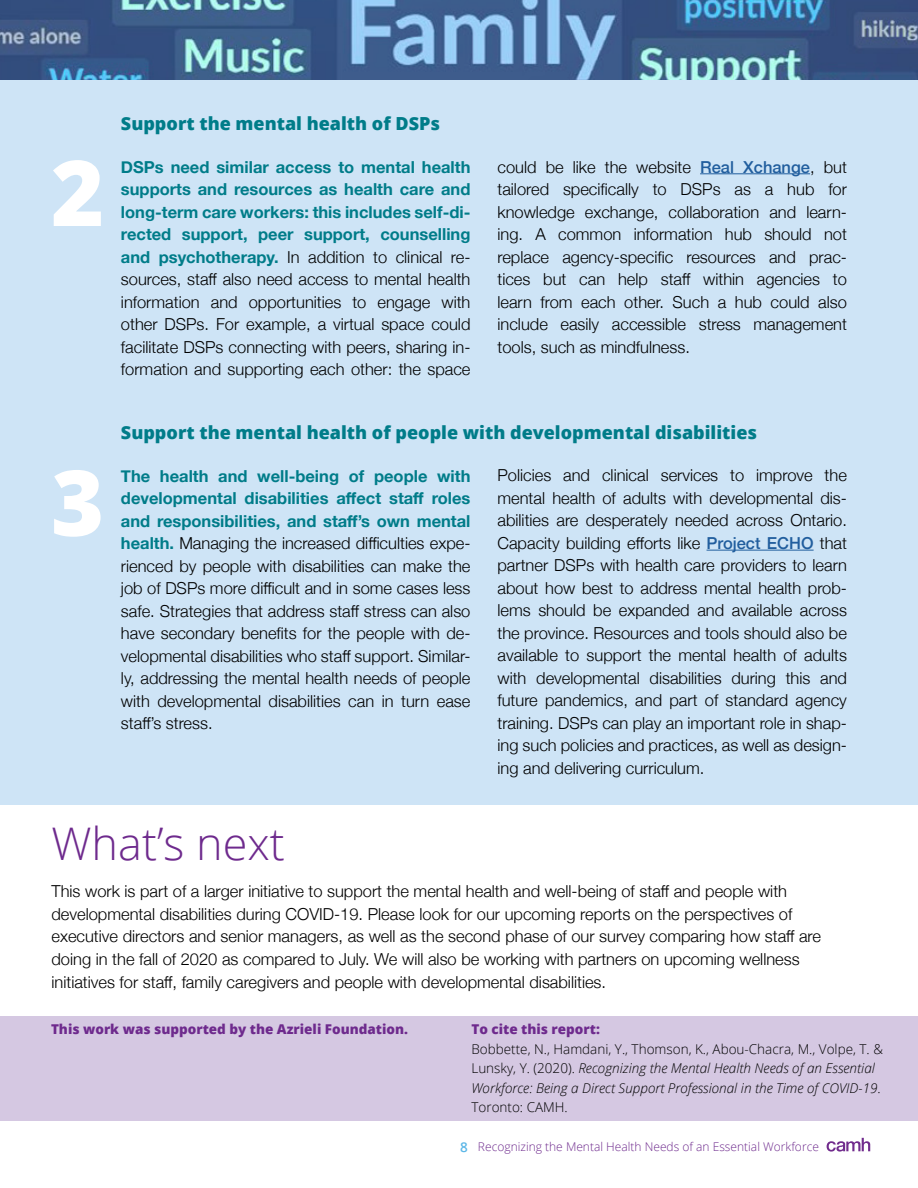
<style>
.page{position:relative;width:918px;height:1188px;background:#fff}
.page>*{position:absolute;margin:0;border:0;box-sizing:border-box;transform-origin:0 0}
.t1{font:800 91.05px "Open Sans";color:#fff}
.t2{font:300 45px "Open Sans";color:#6e2a8d}
.t3{font:800 18px "Open Sans";color:#007c89}
.t4{font:300 16.5px/22.5px "Helvetica Neue";color:#000;text-align:justify}
.t5{font:italic 300 13.5px/19.5px "Open Sans";color:#000}
.t6{font:800 13.5px "Open Sans";color:#6e2a8d}
.t7{font:300 12px "Open Sans";color:#6e2a8d}
.s1{font-weight:700;color:#007c89}
.s2{font-weight:500;color:#215e9e}
.s3{font-style:normal}
.s4{font-weight:600;font-size:13.5px;color:#5cb7e7}
</style>
<div class="page">
<svg style="left:827px;top:1138px;width:43px;height:14px"></svg>
<img style="left:0;top:0;width:918px;height:79px">
<div style="left:0;top:80px;width:918px;height:725px;background:#cee4f6"></div>
<div style="left:0;top:1016px;width:918px;height:105px;background:#d5c8e2"></div>
<hr style="left:700px;top:173px;width:110px;height:1px;background:#215e9e">
<hr style="left:707px;top:550px;width:107px;height:1px;background:#215e9e">
<h1 class="t1" style="left:51px;top:124px;width:55px">2</h1>
<h1 class="t1" style="left:51px;top:434px;width:55px">3</h1>
<p class="t3" style="left:121px;top:110px;width:321px">Support the mental health of DSPs</p>
<p class="t4" style="left:121px;top:154px;width:351px"><span class="s1">DSPs need similar access to mental health supports and resources as health care and long-term care workers: this includes self-di&shy;rected support, peer support, counselling and psychotherapy.</span> In addition to clinical re&shy;sources, staff also need access to mental health information and opportunities to engage with other DSPs. For example, a virtual space could facilitate DSPs connecting with peers, sharing in&shy;formation and supporting each other: the space</p>
<p class="t4" style="left:497px;top:154px;width:351px">could be like the website <span class="s2">Real Xchange</span>, but tailored specifically to DSPs as a hub for knowledge exchange, collaboration and learn&shy;ing. A common information hub should not replace agency-specific resources and prac&shy;tices but can help staff within agencies to learn from each other. Such a hub could also include easily accessible stress management tools, such as mindfulness.</p>
<p class="t3" style="left:121px;top:419px;width:638px">Support the mental health of people with developmental disabilities</p>
<p class="t4" style="left:121px;top:463px;width:351px"><span class="s1">The health and well-being of people with developmental disabilities affect staff roles and responsibilities, and staff’s own mental health.</span> Managing the increased difficulties expe&shy;rienced by people with disabilities can make the job of DSPs more difficult and in some cases less safe. Strategies that address staff stress can also have secondary benefits for the people with de&shy;velopmental disabilities who staff support. Similar&shy;ly, addressing the mental health needs of people with developmental disabilities can in turn ease staff’s stress.</p>
<p class="t4" style="left:497px;top:463px;width:351px">Policies and clinical services to improve the mental health of adults with developmental dis&shy;abilities are desperately needed across Ontario.<br>Capacity building efforts like <span class="s2">Project ECHO</span> that partner DSPs with health care providers to learn about how best to address mental health prob&shy;lems should be expanded and available across the province. Resources and tools should also be available to support the mental health of adults with developmental disabilities during this and future pandemics, and part of standard agency training. DSPs can play an important role in shap&shy;ing such policies and practices, as well as design&shy;ing and delivering curriculum.</p>
<h2 class="t2" style="left:52px;top:813px;width:235px">What’s next</h2>
<p class="t4" style="left:52px;top:879px;width:771px;text-align:left">This work is part of a larger initiative to support the mental health and well-being of staff and people with developmental disabilities during COVID-19. Please look for our upcoming reports on the perspectives of executive directors and senior managers, as well as the second phase of our survey comparing how staff are doing in the fall of 2020 as compared to July. We will also be working with partners on upcoming wellness initiatives for staff, family caregivers and people with developmental disabilities.</p>
<p class="t6" style="left:51px;top:1019px;width:359px">This work was supported by the Azrieli Foundation.</p>
<p class="t6" style="left:471px;top:1019px;width:130px">To cite this report:</p>
<p class="t5" style="left:471px;top:1039px;width:413px"><span class="s3">Bobbette, N., Hamdani, Y., Thomson, K., Abou-Chacra, M., Volpe, T. &amp; Lunsky, Y. (2020).</span> Recognizing the Mental Health Needs of an Essential Workforce: Being a Direct Support Professional in the Time of COVID-19<span class="s3">.<br>Toronto: CAMH.</span></p>
<p class="t7" style="left:460px;top:1139px;width:360px"><span class="s4">8</span> Recognizing the Mental Health Needs of an Essential Workforce</p>
</div>
